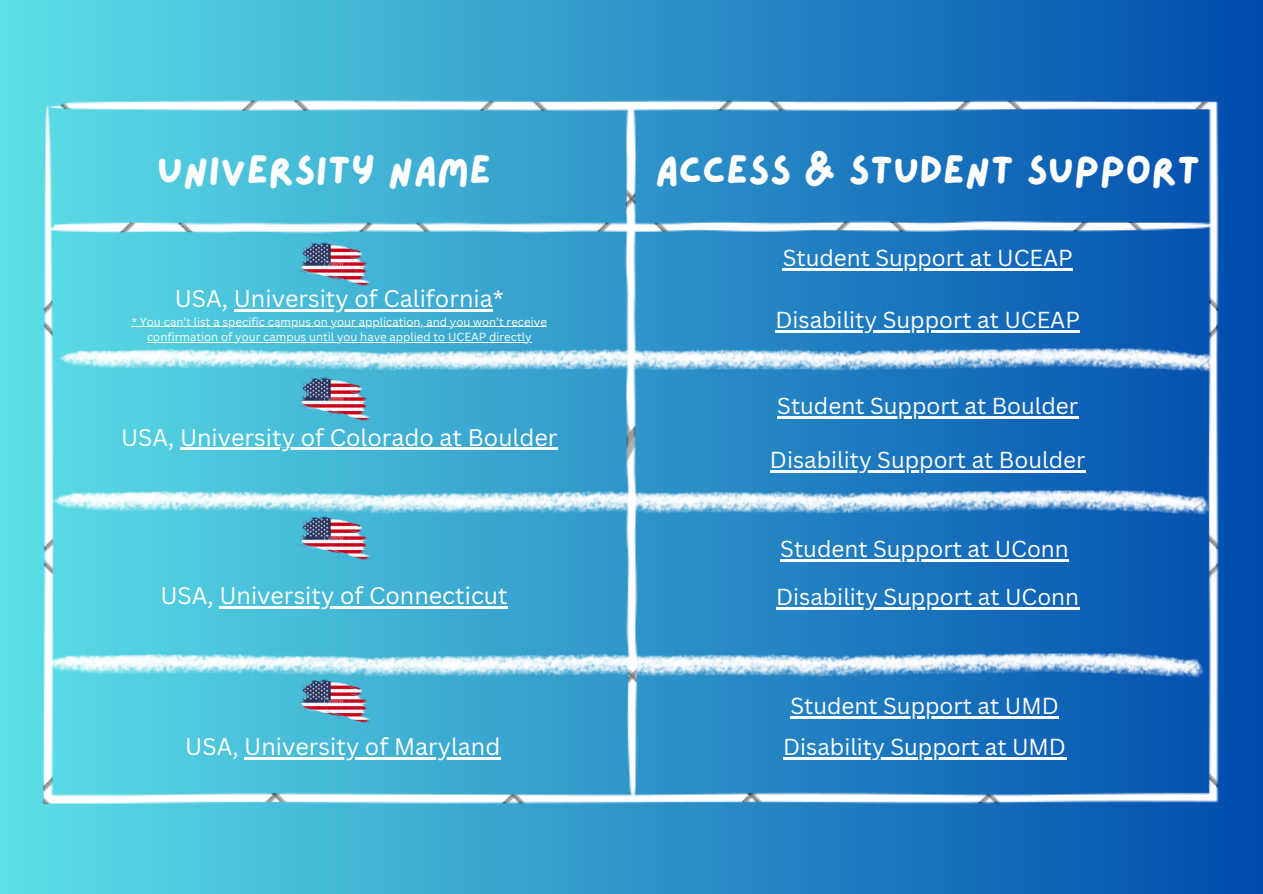
<style>
.page{position:relative;width:1263px;height:894px;background:#fff}
.page>*{position:absolute;margin:0;border:0;box-sizing:border-box;transform-origin:0 0}
.t1{font:40.5px "Lazydog";color:#fff}
.t2{font:23.4px "Canva Sans";color:#fff}
.t3{font:22.5px "Canva Sans";color:#fff}
.t4{font:11.4px/15.6px "Canva Sans";color:#fff;text-align:center}
</style>
<div class="page">
<div style="left:0;top:0;width:1263px;height:893px;background:linear-gradient(to right,#5de0e6,#014bad)"></div>
<img style="left:35px;top:69px;width:1192px;height:735px">
<svg style="left:36px;top:347px;width:1204px;height:26px"></svg>
<svg style="left:29px;top:489px;width:1205px;height:26px"></svg>
<svg style="left:23px;top:652px;width:1204px;height:26px"></svg>
<img style="left:298px;top:516px;width:73px;height:43px">
<hr style="left:783px;top:269px;width:290px;height:2px;background:#fff">
<hr style="left:775px;top:330px;width:305px;height:2px;background:#fff">
<hr style="left:777px;top:416px;width:301px;height:2px;background:#fff">
<hr style="left:770px;top:470px;width:316px;height:2px;background:#fff">
<hr style="left:219px;top:606px;width:289px;height:2px;background:#fff">
<hr style="left:780px;top:558px;width:289px;height:3px;background:#fff">
<hr style="left:776px;top:607px;width:303px;height:2px;background:#fff">
<hr style="left:244px;top:757px;width:256px;height:2px;background:#fff">
<hr style="left:790px;top:716px;width:269px;height:2px;background:#fff">
<hr style="left:783px;top:756px;width:283px;height:2px;background:#fff">
<hr style="left:234px;top:309px;width:259px;height:2px;background:#fff">
<hr style="left:180px;top:447px;width:378px;height:3px;background:#fff">
<img style="left:298px;top:679px;width:73px;height:43px">
<img style="left:298px;top:242px;width:73px;height:43px">
<img style="left:298px;top:377px;width:73px;height:43px">
<hr style="left:132px;top:326px;width:415px;height:1px;background:#fff">
<hr style="left:147px;top:342px;width:385px;height:1px;background:#fff">
<h1 class="t1" style="left:157px;top:150px;width:336px">UNIVERSITY NAME</h1>
<p class="t1" style="left:655px;top:150px;width:547px">ACCESS &amp; STUDENT SUPPORT</p>
<p class="t2" style="left:175px;top:282px;width:330px">USA, University of California*</p>
<p class="t4" style="left:132px;top:313px;width:417px">* You can’t list a specific campus on your application, and you won’t receive confirmation of your campus until you have applied to UCEAP directly</p>
<h2 class="t2" style="left:121px;top:420px;width:438px">USA, University of Colorado at Boulder</h2>
<p class="t2" style="left:160px;top:579px;width:349px">USA, University of Connecticut</p>
<p class="t2" style="left:185px;top:730px;width:317px">USA, University of Maryland</p>
<h2 class="t3" style="left:783px;top:242px;width:292px">Student Support at UCEAP</h2>
<p class="t3" style="left:775px;top:304px;width:306px">Disability Support at UCEAP</p>
<h2 class="t3" style="left:777px;top:390px;width:302px">Student Support at Boulder</h2>
<h2 class="t3" style="left:770px;top:444px;width:317px">Disability Support at Boulder</h2>
<h2 class="t3" style="left:780px;top:532px;width:290px">Student Support at UConn</h2>
<h2 class="t3" style="left:776px;top:581px;width:305px">Disability Support at UConn</h2>
<h2 class="t3" style="left:790px;top:689px;width:270px">Student Support at UMD</h2>
<h2 class="t3" style="left:783px;top:730px;width:284px">Disability Support at UMD</h2>
</div>
